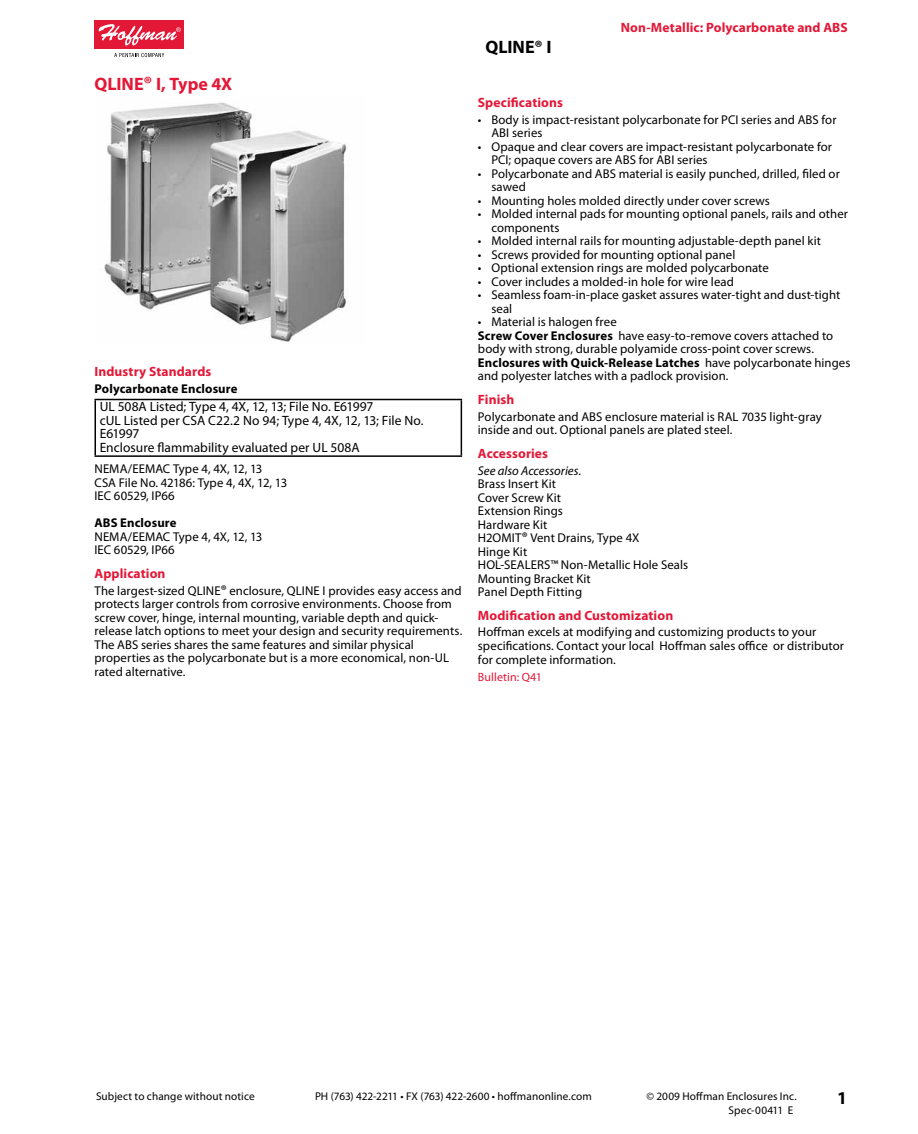
<style>
.page{position:relative;width:918px;height:1134px;background:#fff}
.page>*{position:absolute;margin:0;border:0;box-sizing:border-box;transform-origin:0 0}
.t1{font:700 18px "Myriad Pro";color:#e31837}
.t2{font:700 18px "Myriad Pro";color:#000}
.t3{font:13.5px/13.5px "Myriad Pro";color:#000}
.t4{font:700 13.5px "Myriad Pro";letter-spacing:.01em;color:#e31837}
.t5{font:12.75px/13.5px "Myriad Pro";letter-spacing:.005em;color:#000}
.t6{font:700 12.75px "Myriad Pro";letter-spacing:.01em;color:#000}
.t7{font:italic 12.75px "Myriad Pro";color:#000}
.t8{font:12px "Myriad Pro";letter-spacing:.005em;color:#e31837}
.t9{font:11.25px "Myriad Pro";letter-spacing:.01em;color:#000}
.s1{font-size:19.5px}
.s2{font-size:14.25px}
.s3{font-weight:700}
</style>
<div class="page">
<div style="left:94px;top:21px;width:90px;height:28px;background:#e31837"></div>
<svg style="left:99px;top:24px;width:82px;height:22px"></svg>
<svg style="left:114px;top:53px;width:50px;height:4px"></svg>
<img style="left:104px;top:102px;width:243px;height:239px">
<hr style="left:94px;top:399px;width:368px;height:1px;background:#000">
<hr style="left:94px;top:400px;width:2px;height:55px;background:#000">
<hr style="left:461px;top:400px;width:1px;height:55px;background:#000">
<hr style="left:94px;top:455px;width:368px;height:2px;background:#000">
<h1 class="t1" style="left:94px;top:72px;width:139px">QLINE<span class="s1">®</span> I, Type 4X</h1>
<p class="t4" style="left:94px;top:363px;width:118px">Industry Standards</p>
<p class="t6" style="left:94px;top:380px;width:145px">Polycarbonate Enclosure</p>
<p class="t3" style="left:100px;top:400px;width:325px">UL 508A Listed; Type 4, 4X, 12, 13; File No. E61997<br>cUL Listed per CSA C22.2 No 94; Type 4, 4X, 12, 13; File No.<br>E61997<br>Enclosure flammability evaluated per UL 508A</p>
<p class="t5" style="left:94px;top:462px;width:194px">NEMA/EEMAC Type 4, 4X, 12, 13<br>CSA File No. 42186: Type 4, 4X, 12, 13<br>IEC 60529, IP66</p>
<p class="t6" style="left:94px;top:515px;width:84px">ABS Enclosure</p>
<p class="t5" style="left:94px;top:530px;width:169px">NEMA/EEMAC Type 4, 4X, 12, 13<br>IEC 60529, IP66</p>
<p class="t4" style="left:94px;top:565px;width:73px">Application</p>
<p class="t5" style="left:94px;top:584px;width:369px">The largest-sized QLINE<span class="s2">®</span> enclosure, QLINE I provides easy access and protects larger controls from corrosive environments. Choose from screw cover, hinge, internal mounting, variable depth and quick&shy;release latch options to meet your design and security requirements.<br>The ABS series shares the same features and similar physical properties as the polycarbonate but is a more economical, non-UL rated alternative.</p>
<h1 class="t2" style="left:486px;top:36px;width:68px">QLINE® I</h1>
<p class="t4" style="left:621px;top:19px;width:228px">Non-Metallic: Polycarbonate and ABS</p>
<p class="t4" style="left:478px;top:94px;width:87px">Specifications</p>
<p class="t5" style="left:491px;top:113px;width:347px;text-indent:-14px">• Body is impact-resistant polycarbonate for PCI series and ABS for<br>ABI series</p>
<p class="t5" style="left:491px;top:140px;width:342px;text-indent:-14px">• Opaque and clear covers are impact-resistant polycarbonate for<br>PCI; opaque covers are ABS for ABI series</p>
<p class="t5" style="left:491px;top:167px;width:350px;text-indent:-14px">• Polycarbonate and ABS material is easily punched, drilled, filed or sawed</p>
<p class="t5" style="left:478px;top:194px;width:294px">• Mounting holes molded directly under cover screws</p>
<p class="t5" style="left:491px;top:207px;width:358px;text-indent:-14px">• Molded internal pads for mounting optional panels, rails and other components</p>
<p class="t5" style="left:478px;top:234px;width:345px">• Molded internal rails for mounting adjustable-depth panel kit</p>
<p class="t5" style="left:478px;top:248px;width:259px">• Screws provided for mounting optional panel</p>
<p class="t5" style="left:478px;top:261px;width:293px">• Optional extension rings are molded polycarbonate</p>
<p class="t5" style="left:478px;top:275px;width:258px">• Cover includes a molded-in hole for wire lead</p>
<p class="t5" style="left:491px;top:288px;width:351px;text-indent:-14px">• Seamless foam-in-place gasket assures water-tight and dust-tight seal</p>
<p class="t5" style="left:478px;top:315px;width:374px">• Material is halogen free<br><span class="s3">Screw Cover Enclosures</span> have easy-to-remove covers attached to body with strong, durable polyamide cross-point cover screws.<br><span class="s3">Enclosures with Quick-Release Latches</span> have polycarbonate hinges and polyester latches with a padlock provision.</p>
<p class="t4" style="left:478px;top:391px;width:38px">Finish</p>
<p class="t5" style="left:478px;top:410px;width:345px">Polycarbonate and ABS enclosure material is RAL 7035 light-gray inside and out. Optional panels are plated steel.</p>
<p class="t4" style="left:478px;top:445px;width:72px">Accessories</p>
<p class="t7" style="left:478px;top:462px;width:105px">See also Accessories.</p>
<p class="t5" style="left:478px;top:477px;width:212px">Brass Insert Kit<br>Cover Screw Kit<br>Extension Rings<br>Hardware Kit<br>H2OMIT<span class="s2">®</span> Vent Drains, Type 4X<br>Hinge Kit<br>HOL-SEALERS™ Non-Metallic Hole Seals<br>Mounting Bracket Kit<br>Panel Depth Fitting</p>
<p class="t4" style="left:478px;top:606px;width:197px">Modification and Customization</p>
<p class="t5" style="left:478px;top:625px;width:368px">Hoffman excels at modifying and customizing products to your specifications. Contact your local Hoffman sales office or distributor for complete information.</p>
<p class="t8" style="left:478px;top:670px;width:66px">Bulletin: Q41</p>
<p class="t9" style="left:96px;top:1089px;width:160px">Subject to change without notice</p>
<p class="t9" style="left:315px;top:1089px;width:278px">PH (763) 422-2211 • FX (763) 422-2600 • hoffmanonline.com</p>
<p class="t9" style="left:647px;top:1089px;width:152px">© 2009 Hoffman Enclosures Inc.</p>
<h1 class="t2" style="left:837px;top:1087px;width:11px">1</h1>
<p class="t9" style="left:729px;top:1103px;width:66px">Spec-00411 E</p>
</div>
